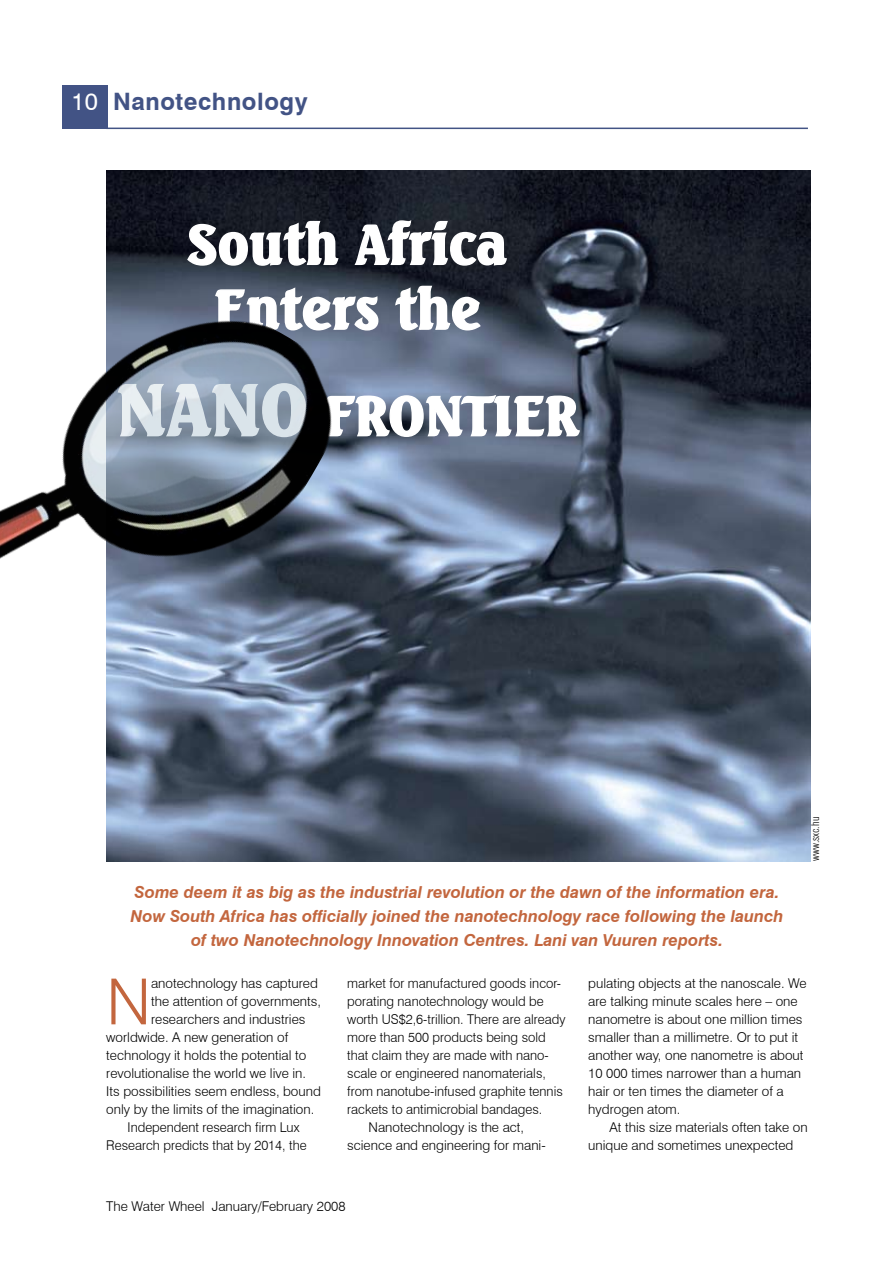
<style>
.page{position:relative;width:893px;height:1263px;background:#fff}
.page>*{position:absolute;margin:0;border:0;box-sizing:border-box;transform-origin:0 0}
.t1{font:300 63.6px "Swiss 721 BT";color:#c3663e}
.t2{font:800 54px/64.8px "Seagull BT";color:#fff;text-align:center}
.t3{font:700 24px "Swiss 721 BT";color:#425385}
.t4{font:italic 700 16.5px/24px "Swiss 721 BT";color:#c3663e;text-align:center}
.t5{font:300 13.5px/18px "Swiss 721 BT";color:#000}
.t6{font:300 condensed 10.5px "Swiss 721 BT";color:#000}
.s1{font-weight:400;color:#fff}
.s2{font-size:70.5px}
</style>
<div class="page">
<hr style="left:106px;top:128px;width:702px;height:1px;background:#425385">
<div style="left:62px;top:85px;width:45px;height:44px;background:#425385"></div>
<img style="left:106px;top:170px;width:705px;height:691px">
<svg style="left:366px;top:219px;width:142px;height:48px;background:#444850"></svg>
<svg style="left:366px;top:286px;width:13px;height:51px"></svg>
<svg style="left:394px;top:285px;width:88px;height:52px;background:#636b7a"></svg>
<svg style="left:366px;top:393px;width:215px;height:45px;background:#768090"></svg>
<img style="left:0;top:214px;width:366px;height:547px">
<h3 class="t3" style="left:72px;top:87px;width:238px"><span class="s1">10</span> Nanotechnology</h3>
<h2 class="t2" style="left:187px;top:211px;width:322px">South Africa<br>Enters the</h2>
<h2 class="t2" style="left:116px;top:382px;width:464px"><span class="s2">Nano</span> frontier</h2>
<p class="t4" style="left:131px;top:880px;width:654px">Some deem it as big as the industrial revolution or the dawn of the information era.<br>Now South Africa has officially joined the nanotechnology race following the launch of two Nanotechnology Innovation Centres. Lani van Vuuren reports.</p>
<p class="t6" style="left:809px;top:861px;width:46px;rotate:-90deg">www.sxc.hu</p>
<h1 class="t1" style="left:106px;top:963px;width:46px">N</h1>
<p class="t5" style="left:151px;top:974px;width:168px">anotechnology has captured</p>
<p class="t5" style="left:151px;top:992px;width:171px">the attention of governments,</p>
<p class="t5" style="left:151px;top:1010px;width:156px">researchers and industries</p>
<p class="t5" style="left:106px;top:1028px;width:183px">worldwide. A new generation of</p>
<p class="t5" style="left:106px;top:1046px;width:202px">technology it holds the potential to</p>
<p class="t5" style="left:106px;top:1064px;width:201px">revolutionalise the world we live in.</p>
<p class="t5" style="left:106px;top:1082px;width:216px">Its possibilities seem endless, bound</p>
<p class="t5" style="left:106px;top:1100px;width:210px">only by the limits of the imagination.</p>
<p class="t5" style="left:128px;top:1118px;width:173px">Independent research firm Lux</p>
<p class="t5" style="left:106px;top:1136px;width:202px">Research predicts that by 2014, the</p>
<p class="t5" style="left:347px;top:974px;width:215px">market for manufactured goods incor-</p>
<p class="t5" style="left:347px;top:992px;width:198px">porating nanotechnology would be</p>
<p class="t5" style="left:347px;top:1010px;width:220px">worth US$2,6-trillion. There are already</p>
<p class="t5" style="left:347px;top:1028px;width:200px">more than 500 products being sold</p>
<p class="t5" style="left:347px;top:1046px;width:203px">that claim they are made with nano-</p>
<p class="t5" style="left:347px;top:1064px;width:200px">scale or engineered nanomaterials,</p>
<p class="t5" style="left:347px;top:1082px;width:217px">from nanotube-infused graphite tennis</p>
<p class="t5" style="left:347px;top:1100px;width:197px">rackets to antimicrobial bandages.</p>
<p class="t5" style="left:369px;top:1118px;width:157px">Nanotechnology is the act,</p>
<p class="t5" style="left:347px;top:1136px;width:199px">science and engineering for mani-</p>
<p class="t5" style="left:106px;top:1196px;width:241px">The Water Wheel January/February 2008</p>
<p class="t5" style="left:588px;top:974px;width:220px">pulating objects at the nanoscale. We are talking minute scales here – one nanometre is about one million times smaller than a millimetre. Or to put it another way, one nanometre is about 10 000 times narrower than a human hair or ten times the diameter of a hydrogen atom.</p>
<p class="t5" style="left:588px;top:1118px;width:221px;text-indent:21px">At this size materials often take on unique and sometimes unexpected</p>
</div>
